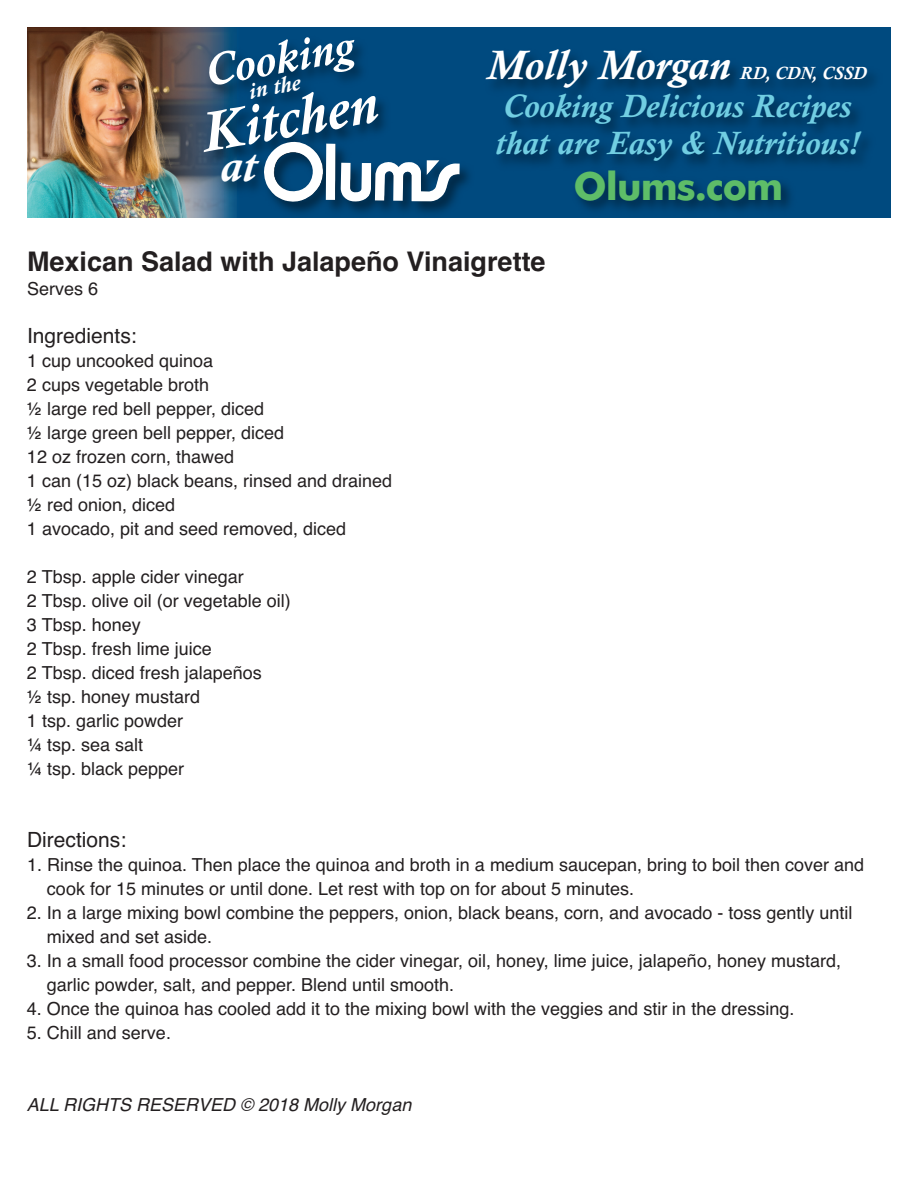
<style>
.page{position:relative;width:918px;height:1188px;background:#fff}
.page>*{position:absolute;margin:0;border:0;box-sizing:border-box;transform-origin:0 0}
.t1{font:italic 700 56.7px "Calisto";color:#fff}
.t2{font:italic 700 45.45px "Calisto";color:#fff}
.t3{font:italic 700 42px "Calisto";color:#fff}
.t4{font:700 39px "Futura BT";letter-spacing:-.025em;color:#5ebd68}
.t5{font:italic 700 33px/37.5px "Calisto";color:#71cee2}
.t6{font:700 27px "Helvetica";color:#231f20}
.t7{font:italic 700 22.65px "Calisto";color:#fff}
.t8{font:21px "Helvetica";color:#231f20}
.t9{font:18px/24px "Helvetica";color:#231f20}
.t10{font:italic 18px "Helvetica";color:#231f20}
.t11{font:italic 700 18px "Calisto";color:#fff}
</style>
<div class="page">
<svg style="left:27px;top:27px;width:864px;height:191px;background:#004678"></svg>
<img style="left:27px;top:27px;width:125px;height:191px">
<img style="left:152px;top:27px;width:22px;height:191px">
<img style="left:174px;top:27px;width:280px;height:191px">
<img style="left:264px;top:142px;width:195px;height:60px">
<img style="left:449px;top:39px;width:425px;height:151px">
<h2 class="t2" style="left:200px;top:44px;width:152px;rotate:-10deg">Cooking</h2>
<p class="t7" style="left:247px;top:78px;width:53px;rotate:-10deg">in the</p>
<h1 class="t1" style="left:196px;top:100px;width:179px;rotate:-10deg">Kitchen</h1>
<h2 class="t2" style="left:220px;top:138px;width:37px">at</h2>
<h3 class="t3" style="left:487px;top:40px;width:245px">Molly Morgan</h3>
<p class="t11" style="left:740px;top:63px;width:128px">RD, CDN, CSSD</p>
<h3 class="t5" style="left:496px;top:87px;width:364px">Cooking Delicious Recipes that are Easy &amp; Nutritious!</h3>
<h3 class="t4" style="left:574px;top:170px;width:211px">Olums.com</h3>
<h3 class="t6" style="left:27px;top:246px;width:520px">Mexican Salad with Jalapeño Vinaigrette</h3>
<p class="t9" style="left:27px;top:277px;width:73px">Serves 6</p>
<p class="t8" style="left:27px;top:324px;width:111px">Ingredients:</p>
<p class="t9" style="left:27px;top:349px;width:367px">1 cup uncooked quinoa<br>2 cups vegetable broth<br>½ large red bell pepper, diced<br>½ large green bell pepper, diced<br>12 oz frozen corn, thawed<br>1 can (15 oz) black beans, rinsed and drained ½ red onion, diced<br>1 avocado, pit and seed removed, diced</p>
<p class="t9" style="left:27px;top:565px;width:265px">2 Tbsp. apple cider vinegar<br>2 Tbsp. olive oil (or vegetable oil)<br>3 Tbsp. honey<br>2 Tbsp. fresh lime juice<br>2 Tbsp. diced fresh jalapeños<br>½ tsp. honey mustard<br>1 tsp. garlic powder<br>¼ tsp. sea salt<br>¼ tsp. black pepper</p>
<p class="t8" style="left:27px;top:828px;width:101px">Directions:</p>
<p class="t9" style="left:47px;top:853px;width:819px;text-indent:-20px">1. Rinse the quinoa. Then place the quinoa and broth in a medium saucepan, bring to boil then cover and cook for 15 minutes or until done. Let rest with top on for about 5 minutes.</p>
<p class="t9" style="left:47px;top:901px;width:807px;text-indent:-20px">2. In a large mixing bowl combine the peppers, onion, black beans, corn, and avocado - toss gently until mixed and set aside.</p>
<p class="t9" style="left:47px;top:949px;width:796px;text-indent:-20px">3. In a small food processor combine the cider vinegar, oil, honey, lime juice, jalapeño, honey mustard, garlic powder, salt, and pepper. Blend until smooth.</p>
<p class="t9" style="left:27px;top:997px;width:769px">4. Once the quinoa has cooled add it to the mixing bowl with the veggies and stir in the dressing.</p>
<p class="t9" style="left:27px;top:1021px;width:146px">5. Chill and serve.</p>
<p class="t10" style="left:27px;top:1094px;width:386px">ALL RIGHTS RESERVED © 2018 Molly Morgan</p>
</div>
